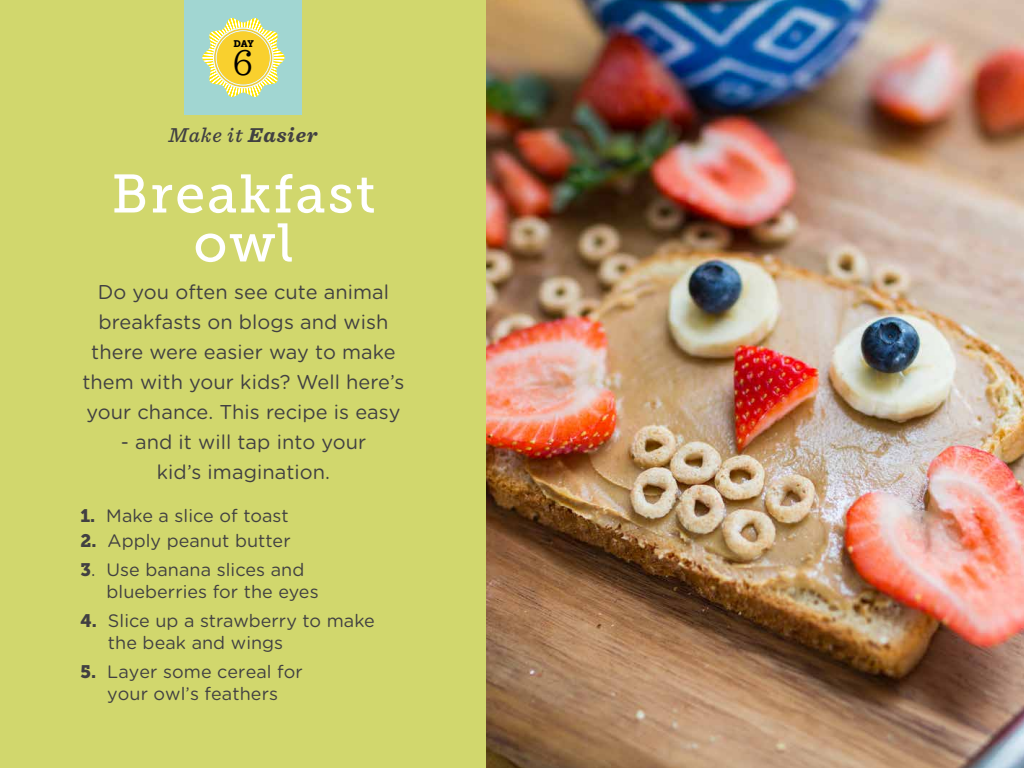
<style>
.page{position:relative;width:1024px;height:768px;background:#fff}
.page>*{position:absolute;margin:0;border:0;box-sizing:border-box;transform-origin:0 0}
.t1{font:54px/49px "Museo Slab 500";letter-spacing:.04em;color:#fff;text-align:center}
.t2{font:300 39.6px "Sentinel";color:#000}
.t3{font:italic 500 21px "Sentinel";letter-spacing:.04em;color:#414042}
.t4{font:20px/30px "Gotham Rounded";letter-spacing:.005em;color:#414042;text-align:center}
.t5{font:18px/22.1px "Gotham Rounded";letter-spacing:.005em;color:#414042}
.t6{font:9.6px "Museo Slab 900";color:#000}
.s1{font-weight:700}
.s2{font-family:"Museo Slab 900"}
</style>
<div class="page">
<div style="left:0;top:0;width:486px;height:768px;background:#d1d76d"></div>
<div style="left:184px;top:0;width:118px;height:115px;background:#a1d6d2"></div>
<img style="left:486px;top:0;width:538px;height:768px">
<svg style="left:202px;top:18px;width:83px;height:79px"></svg>
<p class="t6" style="left:233px;top:38px;width:22px">DAY</p>
<h2 class="t2" style="left:233px;top:33px;width:22px">6</h2>
<p class="t3" style="left:168px;top:119px;width:151px">Make it <span class="s1">Easier</span></p>
<h1 class="t1" style="left:112px;top:170px;width:265px">Breakfast owl</h1>
<p class="t4" style="left:82px;top:276px;width:324px">Do you often see cute animal breakfasts on blogs and wish there were easier way to make them with your kids? Well here’s your chance. This recipe is easy</p>
<p class="t4" style="left:121px;top:426px;width:247px">- and it will tap into your kid’s imagination.</p>
<p class="t5" style="left:80px;top:504px;width:210px"><span class="s2">1.</span> Make a slice of toast</p>
<p class="t5" style="left:80px;top:528px;width:212px"><span class="s2">2.</span> Apply peanut butter</p>
<p class="t5" style="left:107px;top:557px;width:214px;text-indent:-26px"><span class="s2">3</span>. Use banana slices and blueberries for the eyes</p>
<p class="t5" style="left:108px;top:609px;width:269px;text-indent:-28px"><span class="s2">4.</span> Slice up a strawberry to make the beak and wings</p>
<p class="t5" style="left:80px;top:660px;width:224px;text-align:center"><span class="s2">5.</span> Layer some cereal for your owl’s feathers</p>
</div>
